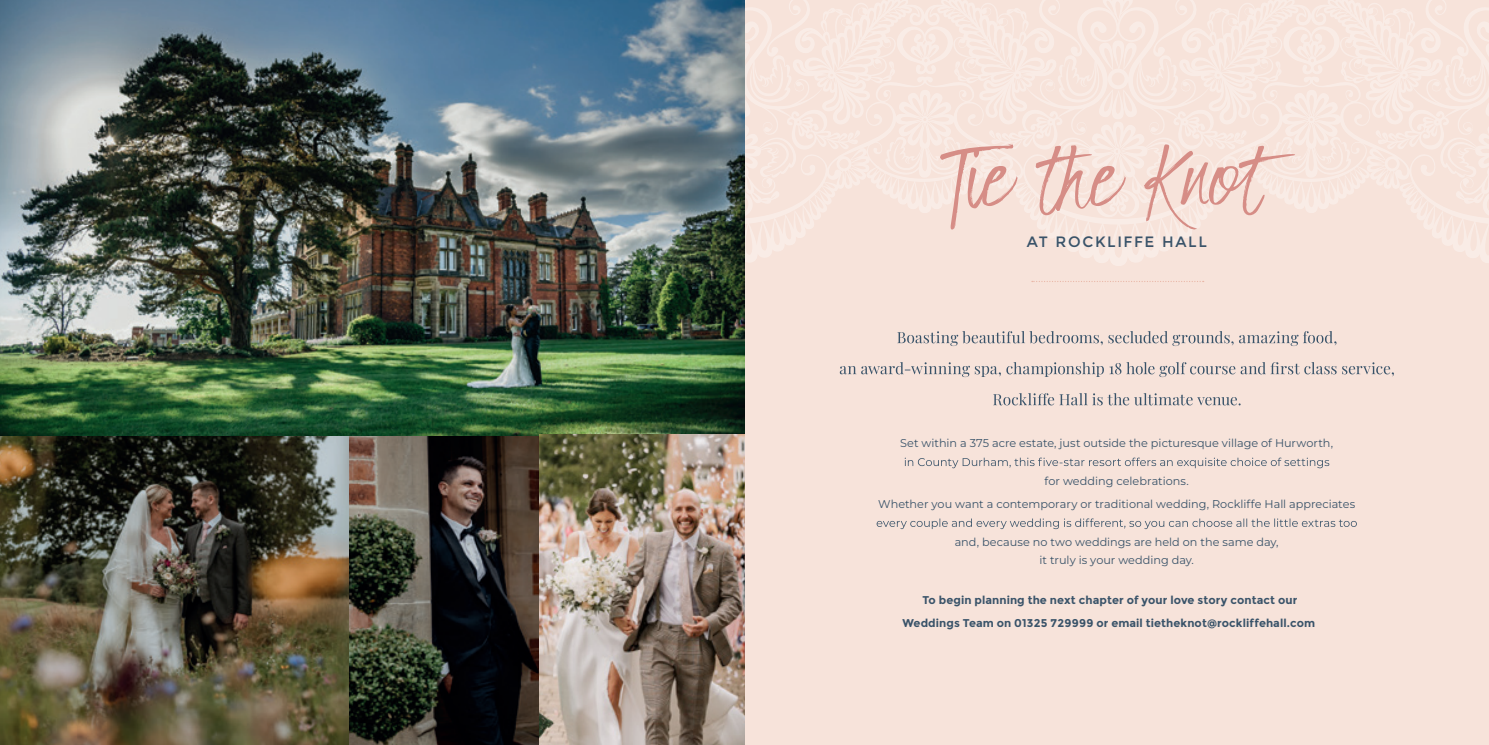
<style>
.page{position:relative;width:1489px;height:745px;background:#fff}
.page>*{position:absolute;margin:0;border:0;box-sizing:border-box;transform-origin:0 0}
.t1{font:120.38px "Heats";letter-spacing:-.12em;color:#d68d86}
.t2{font:15px "Montserrat";letter-spacing:.11em;color:#395369}
.t3{font:100 11.25px/23.2px "Montserrat";color:#395369;text-align:center}
.t4{font:700 11.25px/22.5px "Montserrat";letter-spacing:.005em;color:#395369;text-align:center}
</style>
<div class="page">
<div style="left:744px;top:0;width:744px;height:744px;background:#f7e3da"></div>
<svg style="left:744px;top:0;width:242px;height:76px"></svg>
<svg style="left:891px;top:16px;width:67px;height:60px"></svg>
<svg style="left:744px;top:76px;width:744px;height:190px"></svg>
<svg style="left:986px;top:0;width:387px;height:152px"></svg>
<svg style="left:1373px;top:0;width:115px;height:218px"></svg>
<svg style="left:904px;top:457px;width:425px;height:11px"></svg>
<svg style="left:876px;top:518px;width:480px;height:10px"></svg>
<svg style="left:897px;top:331px;width:439px;height:15px"></svg>
<svg style="left:839px;top:362px;width:554px;height:15px"></svg>
<svg style="left:993px;top:393px;width:247px;height:12px"></svg>
<svg style="left:1031px;top:281px;width:172px;height:1px"></svg>
<img style="left:0;top:0;width:744px;height:436px">
<img style="left:0;top:436px;width:539px;height:308px">
<img style="left:539px;top:434px;width:205px;height:310px">
<p class="t1" style="left:940px;top:109px;width:356px">Tie the Knot</p>
<p class="t2" style="left:1026px;top:233px;width:181px">AT ROCKLIFFE HALL</p>
<p class="t3" style="left:900px;top:431px;width:434px">Set within a 375 acre estate, just outside the picturesque village of Hurworth,</p>
<p class="t3" style="left:878px;top:468px;width:478px">for wedding celebrations.<br>Whether you want a contemporary or traditional wedding, Rockliffe Hall appreciates</p>
<p class="t3" style="left:954px;top:531px;width:325px;line-height:18.8px">and, because no two weddings are held on the same day, it truly is your wedding day.</p>
<p class="t4" style="left:902px;top:588px;width:414px">To begin planning the next chapter of your love story contact our<br>Weddings Team on 01325 729999 or email tietheknot@rockliffehall.com</p>
</div>
